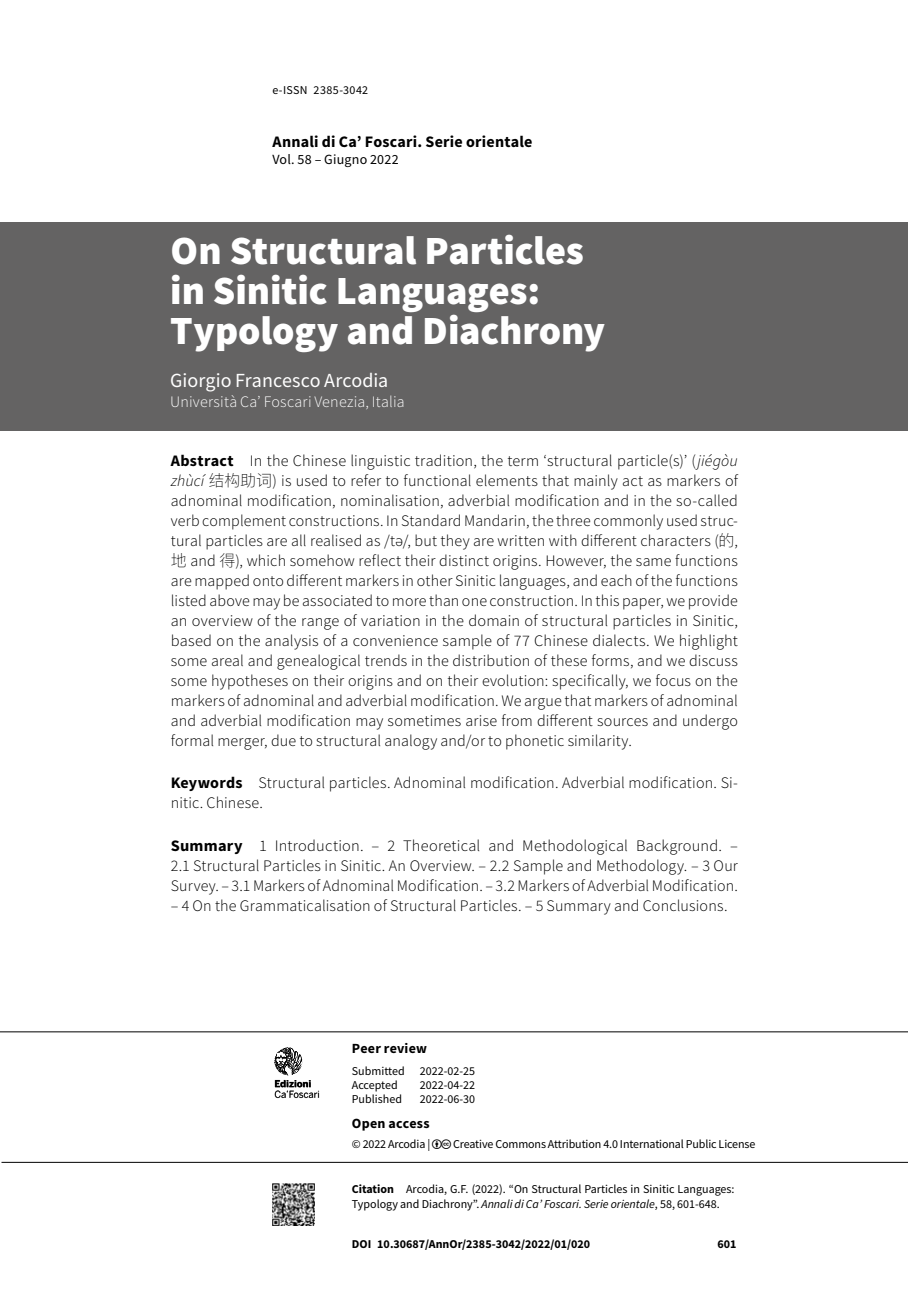
<style>
.page{position:relative;width:908px;height:1304px;background:#fff}
.page>*{position:absolute;margin:0;border:0;box-sizing:border-box;transform-origin:0 0}
.t1{font:900 40px/40px "Source Sans Pro";letter-spacing:-.005em;color:#fff}
.t2{font:20px "Source Sans Pro";color:#fff}
.t3{font:300 16px/20px "Source Sans Pro";letter-spacing:.01em;color:#000;text-align:justify}
.t4{font:300 16px "Source Sans Pro";letter-spacing:.01em;color:#fff}
.t5{font:700 16px "Source Sans Pro";letter-spacing:.015em;color:#000}
.t6{font:700 14px "Source Sans Pro";letter-spacing:.02em;color:#000}
.t7{font:14px "Source Sans Pro";letter-spacing:.015em;color:#000}
.t8{font:12px/15px "Source Sans Pro";color:#000}
.t9{font:700 12px "Source Sans Pro";color:#000}
.t10{font:12px "Source Sans Pro";letter-spacing:.03em;color:#000}
.t11{font:9.6px "Benton Sans";letter-spacing:-.01em;color:#000}
.t12{font:700 9.6px "Benton Sans";color:#000}
.s1{font-weight:700}
.s2{font-style:italic}
.s3{font-family:"Ping Fang HK";font-weight:100}
</style>
<div class="page">
<hr style="left:2px;top:1162px;width:905px;height:1px;background:#000">
<hr style="left:0;top:1031px;width:907px;height:1px;background:#000">
<img style="left:272px;top:1183px;width:42px;height:42px">
<svg style="left:274px;top:1047px;width:45px;height:51px"></svg>
<div style="left:0;top:223px;width:907px;height:208px;background:#646363"></div>
<p class="t10" style="left:272px;top:82px;width:97px">e-ISSN 2385-3042</p>
<p class="t5" style="left:272px;top:131px;width:261px">Annali di Ca’ Foscari. Serie orientale</p>
<p class="t7" style="left:272px;top:150px;width:128px">Vol. 58 – Giugno 2022</p>
<h1 class="t1" style="left:170px;top:230px;width:436px">On Structural Particles in Sinitic Languages:<br>Typology and Diachrony</h1>
<p class="t2" style="left:170px;top:367px;width:219px">Giorgio Francesco Arcodia</p>
<p class="t4" style="left:170px;top:392px;width:236px">Università Ca’ Foscari Venezia, Italia</p>
<p class="t3" style="left:171px;top:450px;width:568px"><span class="s1">Abstract</span> In the Chinese linguistic tradition, the term ‘structural particle(s)’ (<span class="s2">jiégòu zhùcí</span> <span class="s3">结构助词</span>) is used to refer to functional elements that mainly act as markers of adnominal modification, nominalisation, adverbial modification and in the so-called verb complement constructions. In Standard Mandarin, the three commonly used struc&shy;tural particles are all realised as /tə/, but they are written with different characters (<span class="s3">的</span>,<span class="s3">地</span> and <span class="s3">得</span>), which somehow reflect their distinct origins. However, the same functions are mapped onto different markers in other Sinitic languages, and each of the functions listed above may be associated to more than one construction. In this paper, we provide an overview of the range of variation in the domain of structural particles in Sinitic, based on the analysis of a convenience sample of 77 Chinese dialects. We highlight some areal and genealogical trends in the distribution of these forms, and we discuss some hypotheses on their origins and on their evolution: specifically, we focus on the markers of adnominal and adverbial modification. We argue that markers of adnominal and adverbial modification may sometimes arise from different sources and undergo formal merger, due to structural analogy and/or to phonetic similarity.</p>
<p class="t3" style="left:171px;top:773px;width:568px"><span class="s1">Keywords</span> Structural particles. Adnominal modification. Adverbial modification. Si&shy;nitic. Chinese.</p>
<p class="t3" style="left:171px;top:836px;width:568px"><span class="s1">Summary</span> 1 Introduction. – 2 Theoretical and Methodological Background. – 2.1 Structural Particles in Sinitic. An Overview. – 2.2 Sample and Methodology. – 3 Our Survey. – 3.1 Markers of Adnominal Modification. – 3.2 Markers of Adverbial Modification.</p>
<p class="t3" style="left:171px;top:896px;width:558px">– 4 On the Grammaticalisation of Structural Particles. – 5 Summary and Conclusions.</p>
<p class="t12" style="left:274px;top:1078px;width:38px">Edizioni</p>
<p class="t11" style="left:274px;top:1088px;width:47px">Ca’Foscari</p>
<p class="t6" style="left:351px;top:1038px;width:77px">Peer review</p>
<p class="t8" style="left:351px;top:1063px;width:54px">Submitted</p>
<p class="t8" style="left:420px;top:1063px;width:57px">2022-02-25</p>
<p class="t8" style="left:351px;top:1077px;width:47px">Accepted</p>
<p class="t8" style="left:420px;top:1077px;width:57px">2022-04-22</p>
<p class="t8" style="left:351px;top:1091px;width:52px">Published</p>
<p class="t8" style="left:420px;top:1091px;width:57px">2022-06-30</p>
<p class="t6" style="left:351px;top:1114px;width:79px">Open access</p>
<p class="t8" style="left:351px;top:1136px;width:80px">© 2022 Arcodia |</p>
<p class="t8" style="left:453px;top:1136px;width:303px">Creative Commons Attribution 4.0 International Public License</p>
<p class="t8" style="left:351px;top:1181px;width:384px"><span class="s1">Citation</span> Arcodia, G.F. (2022). “On Structural Particles in Sinitic Languages:<br>Typology and Diachrony”. <span class="s2">Annali di Ca’ Foscari. Serie orientale</span>, 58, 601-648.</p>
<p class="t9" style="left:351px;top:1235px;width:240px">DOI 10.30687/AnnOr/2385-3042/2022/01/020</p>
<p class="t9" style="left:717px;top:1236px;width:21px">601</p>
</div>
